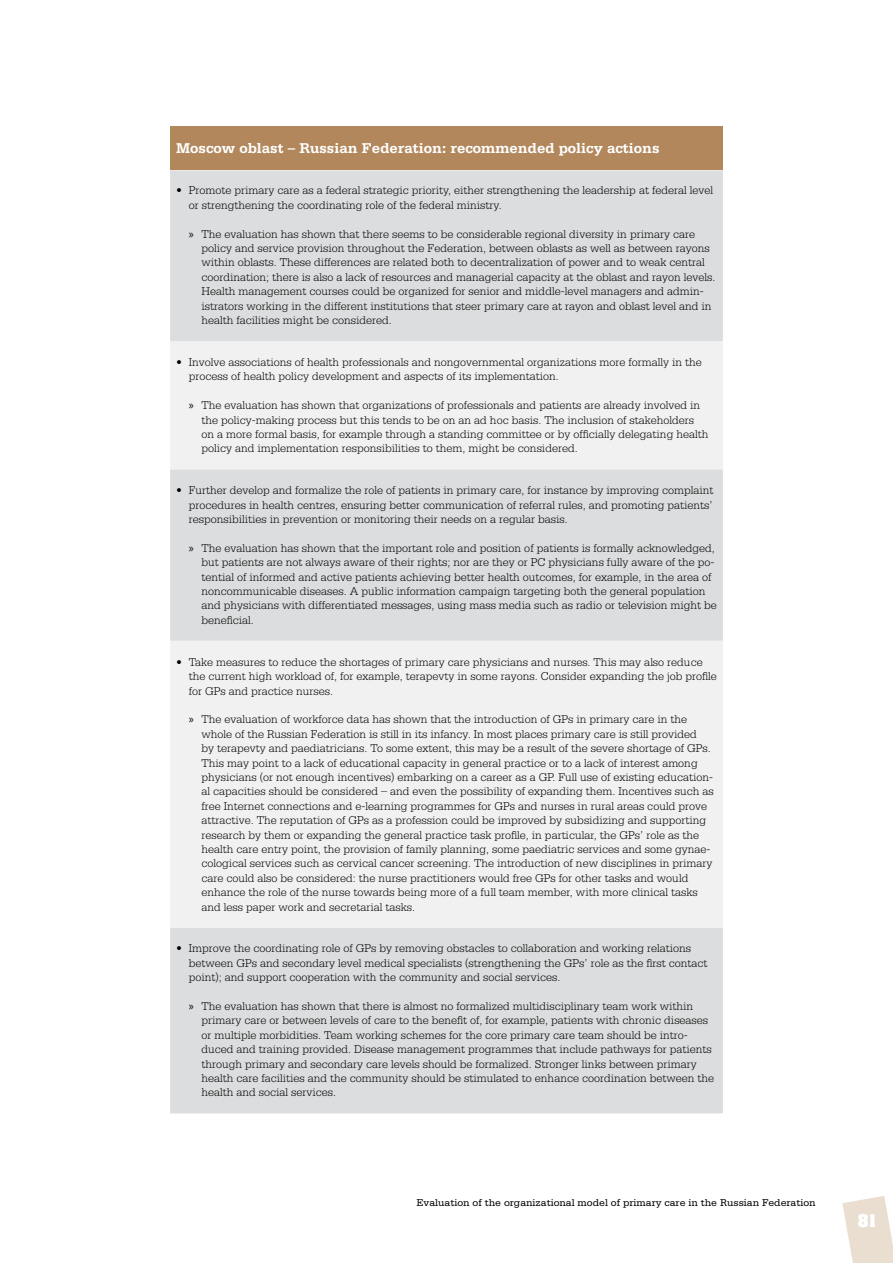
<style>
.page{position:relative;width:893px;height:1263px;background:#fff}
.page>*{position:absolute;margin:0;border:0;box-sizing:border-box;transform-origin:0 0}
.t1{font:700 15px "Serifa Std";color:#fff}
.t2{font:700 15px "Aachen Std";color:#fff}
.t3{font:300 12px/14.4px "Serifa Std";color:#000}
.t4{font:10.5px "Serifa Std";color:#000}
.s1{font-family:"Myriad Pro";font-weight:400}
</style>
<div class="page">
<svg style="left:842px;top:1196px;width:51px;height:67px"></svg>
<div style="left:170px;top:126px;width:553px;height:44px;background:#b2875c"></div>
<div style="left:170px;top:170px;width:553px;height:943px;background:#dcddde"></div>
<svg style="left:170px;top:341px;width:553px;height:586px;fill:#f1f1f2"></svg>
<p class="t1" style="left:176px;top:140px;width:485px">Moscow oblast – Russian Federation: recommended policy actions</p>
<p class="t3" style="left:189px;top:183px;width:526px;text-indent:-13px">• Promote primary care as a federal strategic priority, either strengthening the leadership at federal level or strengthening the coordinating role of the federal ministry.</p>
<p class="t3" style="left:202px;top:227px;width:515px;text-indent:-13px"><span class="s1">»</span> The evaluation has shown that there seems to be considerable regional diversity in primary care policy and service provision throughout the Federation, between oblasts as well as between rayons within oblasts. These differences are related both to decentralization of power and to weak central coordination; there is also a lack of resources and managerial capacity at the oblast and rayon levels.<br>Health management courses could be organized for senior and middle-level managers and admin&shy;istrators working in the different institutions that steer primary care at rayon and oblast level and in health facilities might be considered.</p>
<p class="t3" style="left:189px;top:355px;width:515px;text-indent:-13px">• Involve associations of health professionals and nongovernmental organizations more formally in the process of health policy development and aspects of its implementation.</p>
<p class="t3" style="left:202px;top:398px;width:508px;text-indent:-13px"><span class="s1">»</span> The evaluation has shown that organizations of professionals and patients are already involved in the policy-making process but this tends to be on an ad hoc basis. The inclusion of stakeholders on a more formal basis, for example through a standing committee or by officially delegating health policy and implementation responsibilities to them, might be considered.</p>
<p class="t3" style="left:189px;top:483px;width:526px;text-align:justify;text-indent:-13px">• Further develop and formalize the role of patients in primary care, for instance by improving complaint procedures in health centres, ensuring better communication of referral rules, and promoting patients’ responsibilities in prevention or monitoring their needs on a regular basis.</p>
<p class="t3" style="left:202px;top:541px;width:517px;text-indent:-13px"><span class="s1">»</span> The evaluation has shown that the important role and position of patients is formally acknowledged, but patients are not always aware of their rights; nor are they or PC physicians fully aware of the po&shy;tential of informed and active patients achieving better health outcomes, for example, in the area of noncommunicable diseases. A public information campaign targeting both the general population and physicians with differentiated messages, using mass media such as radio or television might be beneficial.</p>
<p class="t3" style="left:189px;top:655px;width:530px;text-indent:-13px">• Take measures to reduce the shortages of primary care physicians and nurses. This may also reduce the current high workload of, for example, terapevty in some rayons. Consider expanding the job profile for GPs and practice nurses.</p>
<p class="t3" style="left:202px;top:712px;width:514px;text-indent:-13px"><span class="s1">»</span> The evaluation of workforce data has shown that the introduction of GPs in primary care in the whole of the Russian Federation is still in its infancy. In most places primary care is still provided<br>by terapevty and paediatricians. To some extent, this may be a result of the severe shortage of GPs.<br>This may point to a lack of educational capacity in general practice or to a lack of interest among physicians (or not enough incentives) embarking on a career as a GP. Full use of existing education&shy;al capacities should be considered – and even the possibility of expanding them. Incentives such as free Internet connections and e-learning programmes for GPs and nurses in rural areas could prove attractive. The reputation of GPs as a profession could be improved by subsidizing and supporting research by them or expanding the general practice task profile, in particular, the GPs’ role as the health care entry point, the provision of family planning, some paediatric services and some gynae&shy;cological services such as cervical cancer screening. The introduction of new disciplines in primary care could also be considered: the nurse practitioners would free GPs for other tasks and would enhance the role of the nurse towards being more of a full team member, with more clinical tasks and less paper work and secretarial tasks.</p>
<p class="t3" style="left:189px;top:941px;width:520px;text-indent:-13px">• Improve the coordinating role of GPs by removing obstacles to collaboration and working relations between GPs and secondary level medical specialists (strengthening the GPs’ role as the first contact point); and support cooperation with the community and social services.</p>
<p class="t3" style="left:202px;top:999px;width:514px;text-indent:-13px"><span class="s1">»</span> The evaluation has shown that there is almost no formalized multidisciplinary team work within primary care or between levels of care to the benefit of, for example, patients with chronic diseases or multiple morbidities. Team working schemes for the core primary care team should be intro&shy;duced and training provided. Disease management programmes that include pathways for patients through primary and secondary care levels should be formalized. Stronger links between primary health care facilities and the community should be stimulated to enhance coordination between the health and social services.</p>
<p class="t4" style="left:416px;top:1197px;width:401px">Evaluation of the organizational model of primary care in the Russian Federation</p>
<p class="t2" style="left:858px;top:1210px;width:20px">81</p>
</div>
